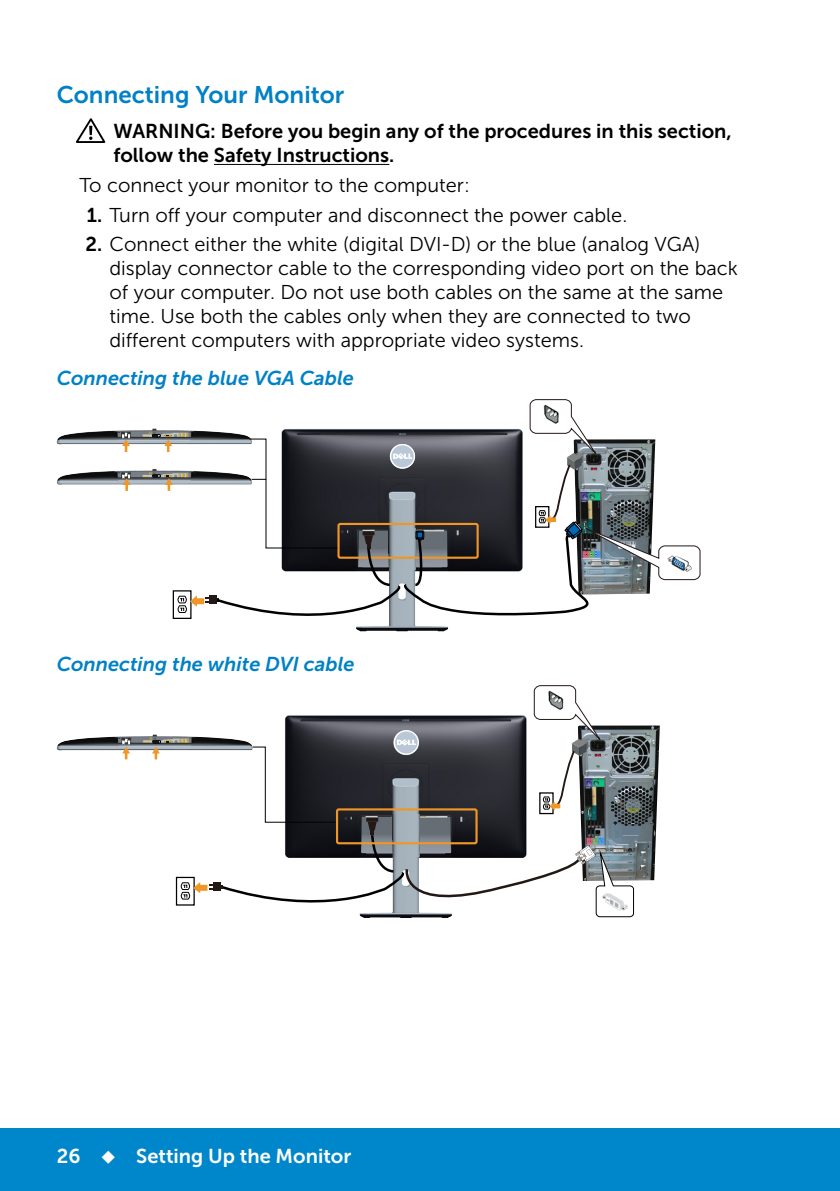
<style>
.page{position:relative;width:840px;height:1191px;background:#fff}
.page>*{position:absolute;margin:0;border:0;box-sizing:border-box;transform-origin:0 0}
.t1{font:24px "Museo Sans For Dell 700";color:#0081c6}
.t2{font:20px/24px "Museo Sans For Dell 300";color:#000}
.t3{font:20px/24px "Museo Sans For Dell 700";color:#000}
.t4{font:italic 20px "Museo Sans For Dell 700";color:#0081c6}
.t5{font:20px "Museo Sans For Dell 700";color:#fff}
.s1{font-family:"Museo Sans For Dell 700"}
</style>
<div class="page">
<div style="left:0;top:1128px;width:839px;height:63px;background:#0087cb"></div>
<hr style="left:214px;top:164px;width:175px;height:1px;background:#000">
<img style="left:57px;top:470px;width:94px;height:14px">
<svg style="left:123px;top:474px;width:7px;height:17px"></svg>
<img style="left:57px;top:430px;width:94px;height:14px">
<svg style="left:122px;top:433px;width:8px;height:19px"></svg>
<svg style="left:151px;top:399px;width:549px;height:233px"></svg>
<img style="left:534px;top:401px;width:32px;height:27px">
<img style="left:57px;top:734px;width:122px;height:16px">
<svg style="left:122px;top:739px;width:8px;height:20px"></svg>
<svg style="left:151px;top:740px;width:21px;height:19px"></svg>
<img style="left:633px;top:725px;width:26px;height:156px">
<div style="left:621px;top:826px;width:18px;height:9px;background:#65798a"></div>
<div style="left:176px;top:876px;width:19px;height:29px;border:1px solid #000"></div>
<svg style="left:179px;top:685px;width:454px;height:233px"></svg>
<svg style="left:76px;top:118px;width:29px;height:25px"></svg>
<p class="t1" style="left:57px;top:81px;width:289px">Connecting Your Monitor</p>
<p class="t3" style="left:113px;top:119px;width:619px">WARNING: Before you begin any of the procedures in this section, follow the Safety Instructions.</p>
<p class="t2" style="left:79px;top:173px;width:392px">To connect your monitor to the computer:</p>
<p class="t2" style="left:87px;top:203px;width:541px"><span class="s1">1.</span> Turn off your computer and disconnect the power cable.</p>
<p class="t2" style="left:109px;top:233px;width:629px;text-indent:-24px"><span class="s1">2.</span> Connect either the white (digital DVI-D) or the blue (analog VGA) display connector cable to the corresponding video port on the back of your computer. Do not use both cables on the same at the same time. Use both the cables only when they are connected to two different computers with appropriate video systems.</p>
<p class="t4" style="left:57px;top:366px;width:298px">Connecting the blue VGA Cable</p>
<p class="t4" style="left:57px;top:652px;width:299px">Connecting the white DVI cable</p>
<p class="t5" style="left:57px;top:1144px;width:296px">26 ◆ Setting Up the Monitor</p>
</div>
